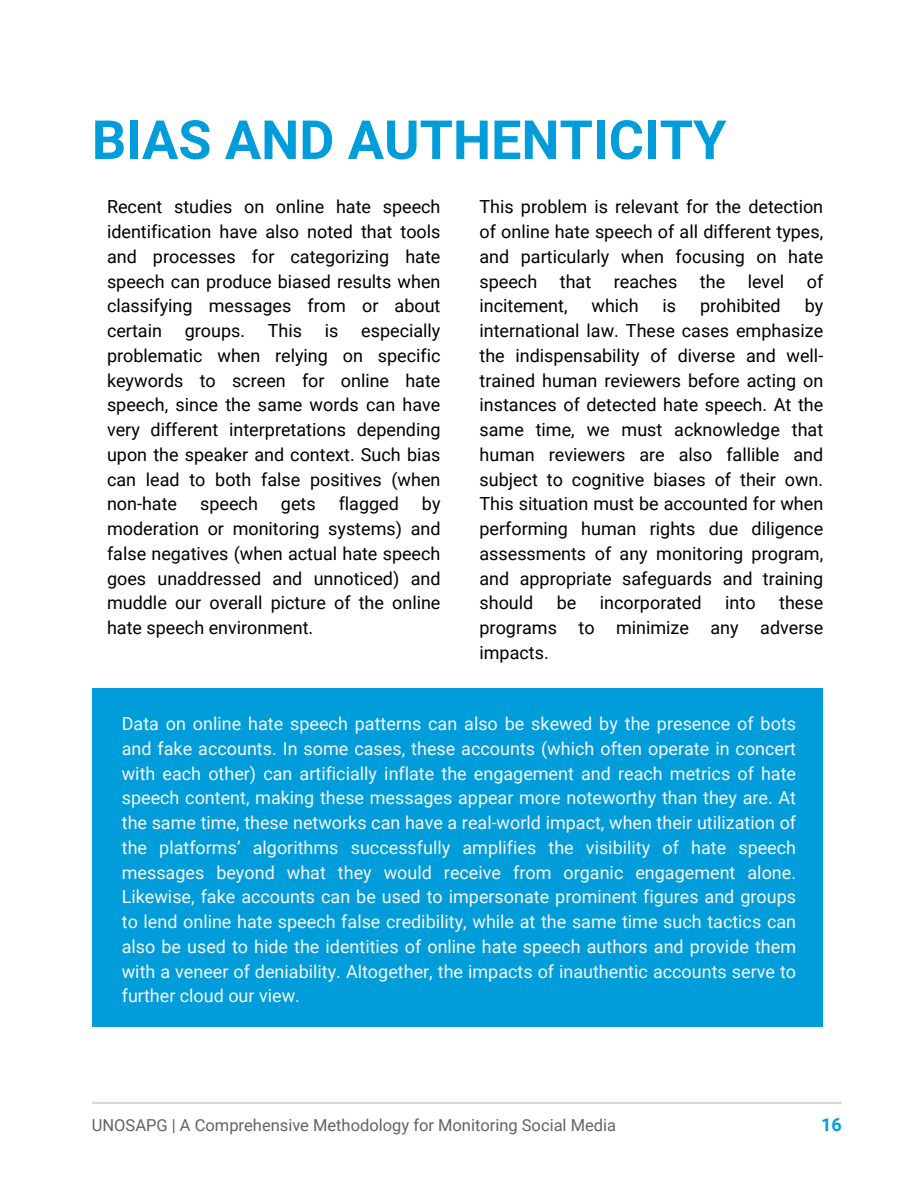
<style>
.page{position:relative;width:918px;height:1188px;background:#fff}
.page>*{position:absolute;margin:0;border:0;box-sizing:border-box;transform-origin:0 0}
.t1{font:700 54px "Roboto";color:#009dda}
.t2{font:18px/24.8px "Roboto";color:#000;text-align:justify}
.t3{font:18px/24.8px "Roboto";color:#f6f6f6;text-align:justify}
.t4{font:700 18px "Roboto";color:#009dda}
.t5{font:16.5px "Roboto";color:#636363}
</style>
<div class="page">
<hr style="left:92px;top:1102px;width:750px;height:2px;background:#d9d9d9">
<div style="left:92px;top:689px;width:731px;height:338px;background:#009dda"></div>
<p class="t1" style="left:92px;top:109px;width:636px">BIAS AND AUTHENTICITY</p>
<p class="t2" style="left:107px;top:195px;width:335px">Recent studies on online hate speech identification have also noted that tools and processes for categorizing hate speech can produce biased results when classifying messages from or about certain</p>
<p class="t2" style="left:107px;top:319px;width:335px;text-indent:254px">especially problematic when relying on specific keywords to screen for online hate speech, since the same words can have very different interpretations depending upon the speaker and context. Such bias can lead to both false positives (when non-hate</p>
<p class="t2" style="left:185px;top:319px;width:62px">groups.</p>
<p class="t2" style="left:268px;top:319px;width:36px">This</p>
<p class="t2" style="left:325px;top:319px;width:15px">is</p>
<p class="t2" style="left:200px;top:492px;width:59px">speech</p>
<p class="t2" style="left:281px;top:492px;width:36px">gets</p>
<p class="t2" style="left:339px;top:492px;width:62px">flagged</p>
<p class="t2" style="left:107px;top:492px;width:335px;text-indent:315px">by moderation or monitoring systems) and false negatives (when actual hate speech goes unaddressed and unnoticed) and muddle our overall picture of the online hate speech environment.</p>
<p class="t2" style="left:480px;top:195px;width:345px">This problem is relevant for the detection of online hate speech of all different types, and particularly when focusing on hate speech</p>
<p class="t2" style="left:560px;top:269px;width:33px">that</p>
<p class="t2" style="left:614px;top:269px;width:65px">reaches</p>
<p class="t2" style="left:700px;top:269px;width:27px">the</p>
<p class="t2" style="left:748px;top:269px;width:38px">level</p>
<p class="t2" style="left:807px;top:269px;width:18px">of</p>
<p class="t2" style="left:480px;top:294px;width:90px">incitement,</p>
<p class="t2" style="left:592px;top:294px;width:49px">which</p>
<p class="t2" style="left:663px;top:294px;width:15px">is</p>
<p class="t2" style="left:700px;top:294px;width:82px">prohibited</p>
<p class="t2" style="left:480px;top:294px;width:345px;text-indent:325px">by international law. These cases emphasize the indispensability of diverse and well&shy;trained human reviewers before acting on instances of detected hate speech. At the same time, we must acknowledge that human reviewers are also fallible and subject to cognitive biases of their own.<br>This situation must be accounted for when performing human rights due diligence assessments of any monitoring program, and appropriate safeguards and training should</p>
<p class="t2" style="left:480px;top:591px;width:345px;text-indent:300px">these programs to minimize any adverse impacts.</p>
<p class="t2" style="left:557px;top:591px;width:21px">be</p>
<p class="t2" style="left:600px;top:591px;width:103px">incorporated</p>
<p class="t2" style="left:725px;top:591px;width:32px">into</p>
<p class="t3" style="left:122px;top:711px;width:676px">Data on online hate speech patterns can also be skewed by the presence of bots and fake accounts. In some cases, these accounts (which often operate in concert with each other) can artificially inflate the engagement and reach metrics of hate speech content, making these messages appear more noteworthy than they are. At the same time, these networks can have a real-world impact, when their utilization of the platforms’ algorithms successfully amplifies the visibility of hate speech messages beyond what they would receive from organic engagement alone.<br>Likewise, fake accounts can be used to impersonate prominent figures and groups to lend online hate speech false credibility, while at the same time such tactics can also be used to hide the identities of online hate speech authors and provide them with a veneer of deniability. Altogether, the impacts of inauthentic accounts serve to further cloud our view.</p>
<h1 class="t5" style="left:92px;top:1115px;width:526px">UNOSAPG | A Comprehensive Methodology for Monitoring Social Media</h1>
<p class="t4" style="left:821px;top:1115px;width:22px">16</p>
</div>
